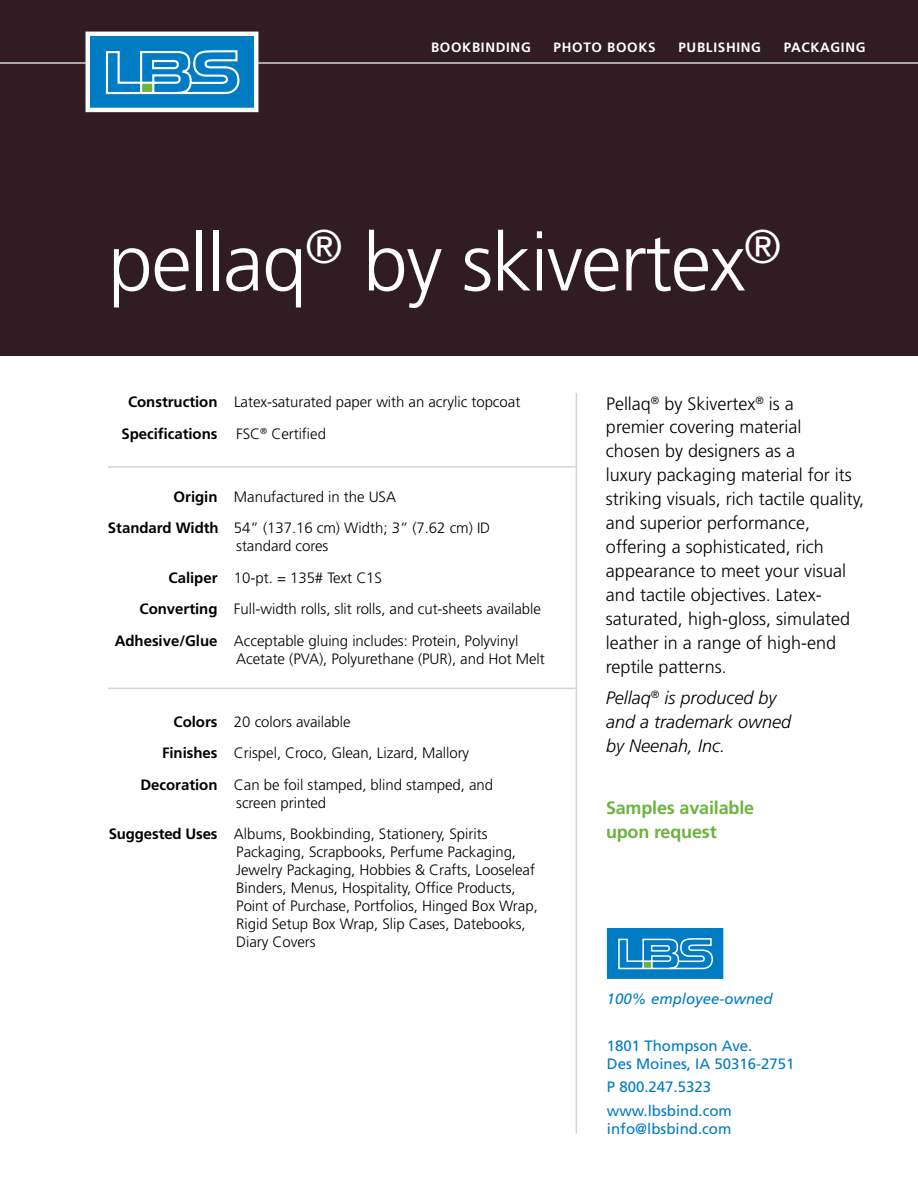
<style>
.page{position:relative;width:918px;height:1188px;background:#fff}
.page>*{position:absolute;margin:0;border:0;box-sizing:border-box;transform-origin:0 0}
.t1{font:300 81px "Frutiger LT Std";letter-spacing:-.02em;color:#fff}
.t2{font:300 18px/24px "Frutiger LT Std";color:#000}
.t3{font:italic 300 18px/24px "Frutiger LT Std";color:#000}
.t4{font:700 18px/24px "Frutiger LT Std";letter-spacing:-.01em;color:#6cb33f}
.t5{font:300 15px/18px "Frutiger LT Std";letter-spacing:-.005em;color:#000}
.t6{font:15px/18px "Frutiger LT Std";color:#007cc4}
.t7{font:italic 15px "Frutiger LT Std";color:#007cc4}
.t8{font:700 13.5px "Frutiger LT Std";letter-spacing:.05em;color:#fff}
.s1{font-weight:700}
</style>
<div class="page">
<div style="left:0;top:0;width:918px;height:356px;background:#311c23"></div>
<hr style="left:0;top:62px;width:918px;height:2px;background:#cfd5d9">
<hr style="left:576px;top:393px;width:1px;height:741px;background:#cfd5d9">
<svg style="left:83px;top:31px;width:178px;height:82px;background:#4499cb"></svg>
<hr style="left:108px;top:688px;width:468px;height:1px;background:#cfd5d9">
<hr style="left:108px;top:466px;width:468px;height:2px;background:#cfd5d9">
<svg style="left:606px;top:928px;width:118px;height:51px;background:#268fcb"></svg>
<p class="t8" style="left:431px;top:40px;width:101px">BOOKBINDING</p>
<p class="t8" style="left:554px;top:40px;width:104px">PHOTO BOOKS</p>
<p class="t8" style="left:678px;top:40px;width:84px">PUBLISHING</p>
<p class="t8" style="left:784px;top:40px;width:83px">PACKAGING</p>
<h1 class="t1" style="left:108px;top:217px;width:675px">pellaq<sup>®</sup> by skivertex<sup>®</sup></h1>
<p class="t5" style="left:121px;top:387px;width:400px;line-height:31.5px;text-indent:7px"><span class="s1">Construction</span> Latex-saturated paper with an acrylic topcoat<br><span class="s1">Specifications</span> FSC<sup>®</sup> Certified</p>
<p class="t5" style="left:108px;top:481px;width:384px;line-height:31.5px;text-indent:66px"><span class="s1">Origin</span> Manufactured in the USA<br><span class="s1">Standard Width</span> 54” (137.16 cm) Width; 3” (7.62 cm) ID</p>
<p class="t5" style="left:236px;top:537px;width:94px">standard cores</p>
<p class="t5" style="left:169px;top:569px;width:215px"><span class="s1">Caliper</span> 10-pt. = 135# Text C1S</p>
<p class="t5" style="left:140px;top:600px;width:403px"><span class="s1">Converting</span> Full-width rolls, slit rolls, and cut-sheets available</p>
<p class="t5" style="left:115px;top:632px;width:405px"><span class="s1">Adhesive/Glue</span> Acceptable gluing includes: Protein, Polyvinyl</p>
<p class="t5" style="left:236px;top:650px;width:310px">Acetate (PVA), Polyurethane (PUR), and Hot Melt</p>
<p class="t5" style="left:174px;top:713px;width:179px"><span class="s1">Colors</span> 20 colors available</p>
<p class="t5" style="left:162px;top:744px;width:309px"><span class="s1">Finishes</span> Crispel, Croco, Glean, Lizard, Mallory</p>
<p class="t5" style="left:140px;top:776px;width:354px"><span class="s1">Decoration</span> Can be foil stamped, blind stamped, and</p>
<p class="t5" style="left:109px;top:787px;width:380px;line-height:31.5px;text-indent:127px">screen printed<br><span class="s1">Suggested Uses</span> Albums, Bookbinding, Stationery, Spirits</p>
<p class="t5" style="left:236px;top:843px;width:303px">Packaging, Scrapbooks, Perfume Packaging, Jewelry Packaging, Hobbies &amp; Crafts, Looseleaf Binders, Menus, Hospitality, Office Products, Point of Purchase, Portfolios, Hinged Box Wrap, Rigid Setup Box Wrap, Slip Cases, Datebooks, Diary Covers</p>
<p class="t2" style="left:606px;top:392px;width:260px">Pellaq<sup>®</sup> by Skivertex<sup>®</sup> is a<br>premier covering material<br>chosen by designers as a<br>luxury packaging material for its striking visuals, rich tactile quality, and superior performance, offering a sophisticated, rich appearance to meet your visual and tactile objectives. Latex&shy;saturated, high-gloss, simulated leather in a range of high-end reptile patterns.</p>
<p class="t3" style="left:606px;top:686px;width:187px">Pellaq<sup>®</sup> is produced by and a trademark owned by Neenah, Inc.</p>
<p class="t4" style="left:606px;top:796px;width:150px">Samples available upon request</p>
<p class="t7" style="left:607px;top:990px;width:167px">100% employee-owned</p>
<p class="t6" style="left:607px;top:1037px;width:189px">1801 Thompson Ave.<br>Des Moines, IA 50316-2751</p>
<p class="t6" style="left:607px;top:1075px;width:126px;line-height:23.7px">P 800.247.5323 www.lbsbind.com</p>
<p class="t6" style="left:607px;top:1120px;width:126px">info@lbsbind.com</p>
</div>
